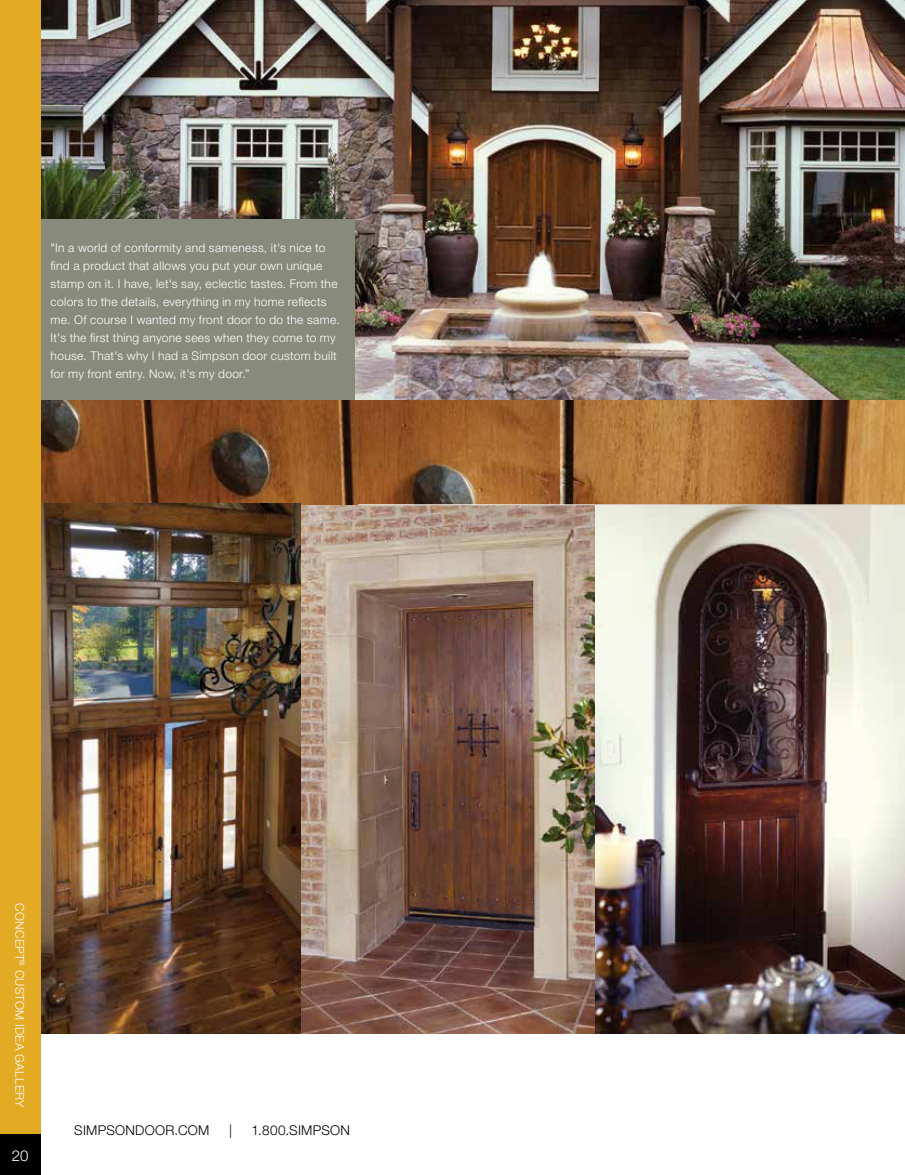
<style>
.page{position:relative;width:905px;height:1175px;background:#fff}
.page>*{position:absolute;margin:0;border:0;box-sizing:border-box;transform-origin:0 0}
.t1{font:300 15px "Helvetica Neue";color:#fff}
.t2{font:300 13.5px "Helvetica Neue";letter-spacing:.02em;color:#000}
.t3{font:300 12px/18px "Helvetica Neue";letter-spacing:.025em;color:#fff}
</style>
<div class="page">
<img style="left:904px;top:0;width:1px;height:1033px">
<img style="left:40px;top:0;width:864px;height:400px">
<div style="left:37px;top:219px;width:317px;height:183px;background:#888a7c"></div>
<img style="left:594px;top:505px;width:310px;height:528px">
<img style="left:300px;top:505px;width:294px;height:528px">
<img style="left:40px;top:400px;width:864px;height:105px">
<hr style="left:358px;top:504px;width:546px;height:1px;background:#fff">
<img style="left:40px;top:503px;width:260px;height:530px">
<div style="left:0;top:0;width:40px;height:1134px;background:#e3aa24"></div>
<div style="left:0;top:1134px;width:40px;height:40px;background:#000"></div>
<p class="t3" style="left:51px;top:239px;width:290px">"In a world of conformity and sameness, it's nice to find a product that allows you put your own unique stamp on it. I have, let's say, eclectic tastes. From the colors to the details, everything in my home reflects me. Of course I wanted my front door to do the same.<br>It's the first thing anyone sees when they come to my house. That's why I had a Simpson door custom built for my front entry. Now, it's my door.”</p>
<p class="t3" style="left:29px;top:903px;width:206px;rotate:90deg">concept<sup>®</sup> custom idea gallery</p>
<p class="t1" style="left:12px;top:1146px;width:18px">20</p>
<p class="t2" style="left:74px;top:1121px;width:137px">simpsondoor.com</p>
<p class="t2" style="left:229px;top:1121px;width:4px">|</p>
<p class="t2" style="left:251px;top:1121px;width:100px">1.800.simpson</p>
</div>
